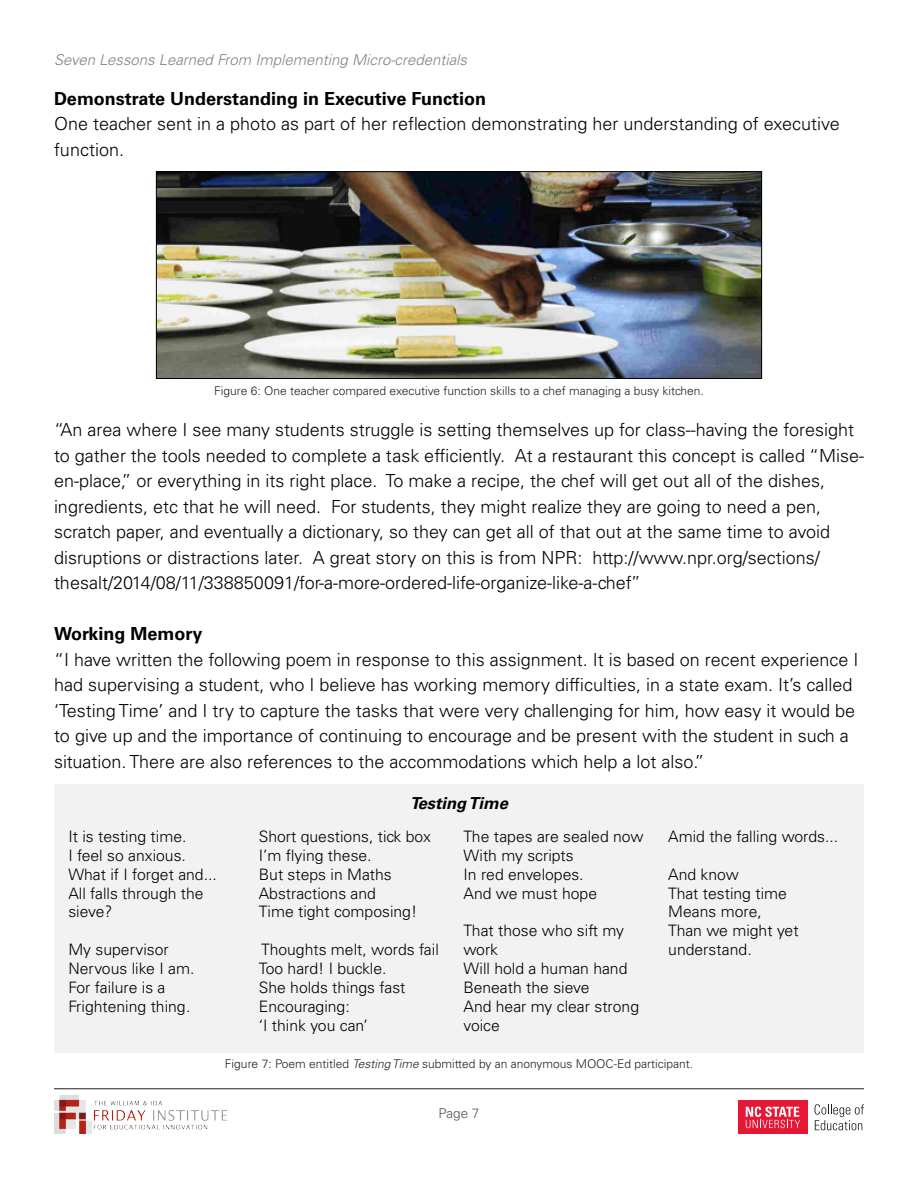
<style>
.page{position:relative;width:918px;height:1188px;background:#fff}
.page>*{position:absolute;margin:0;border:0;box-sizing:border-box;transform-origin:0 0}
.t1{font:300 18px/25.5px "Univers LT Std";color:#000}
.t2{font:700 18px "Univers LT Std";color:#000}
.t3{font:italic 700 16.5px "Univers LT Std";color:#000}
.t4{font:300 15.75px/18.9px "Univers LT Std";color:#000}
.t5{font:italic 300 15px "Univers LT Std";color:#808285}
.t6{font:300 13.5px "Univers LT Std";color:#57585a}
.t7{font:300 12px "Univers LT Std";color:#231f20}
.s1{font-style:italic}
</style>
<div class="page">
<img style="left:158px;top:173px;width:602px;height:204px">
<div style="left:156px;top:171px;width:606px;height:208px;border:1px solid #000"></div>
<div style="left:54px;top:785px;width:810px;height:268px;background:#f2f2f2"></div>
<img style="left:54px;top:1096px;width:174px;height:38px">
<hr style="left:54px;top:1088px;width:810px;height:1px;background:#231f20">
<div style="left:738px;top:1101px;width:69px;height:33px;background:#e51836"></div>
<svg style="left:746px;top:1107px;width:54px;height:21px"></svg>
<svg style="left:815px;top:1104px;width:49px;height:26px"></svg>
<p class="t5" style="left:54px;top:51px;width:415px">Seven Lessons Learned From Implementing Micro-credentials</p>
<p class="t2" style="left:54px;top:88px;width:434px">Demonstrate Understanding in Executive Function</p>
<p class="t1" style="left:54px;top:111px;width:787px">One teacher sent in a photo as part of her reflection demonstrating her understanding of executive function.</p>
<p class="t7" style="left:214px;top:383px;width:491px">Figure 6: One teacher compared executive function skills to a chef managing a busy kitchen.</p>
<p class="t1" style="left:54px;top:417px;width:812px">“An area where I see many students struggle is setting themselves up for class--having the foresight to gather the tools needed to complete a task efficiently. At a restaurant this concept is called “Mise&shy;en-place,” or everything in its right place. To make a recipe, the chef will get out all of the dishes, ingredients, etc that he will need. For students, they might realize they are going to need a pen, scratch paper, and eventually a dictionary, so they can get all of that out at the same time to avoid disruptions or distractions later. A great story on this is from NPR: http://www.npr.org/sections/ thesalt/2014/08/11/338850091/for-a-more-ordered-life-organize-like-a-chef”</p>
<p class="t2" style="left:54px;top:623px;width:150px">Working Memory</p>
<p class="t1" style="left:54px;top:647px;width:806px">“I have written the following poem in response to this assignment. It is based on recent experience I had supervising a student, who I believe has working memory difficulties, in a state exam. It’s called ‘Testing Time’ and I try to capture the tasks that were very challenging for him, how easy it would be to give up and the importance of continuing to encourage and be present with the student in such a situation. There are also references to the accommodations which help a lot also.”</p>
<p class="t4" style="left:68px;top:827px;width:120px">It is testing time.</p>
<p class="t4" style="left:68px;top:846px;width:119px">I feel so anxious.</p>
<p class="t4" style="left:68px;top:865px;width:150px">What if I forget and...</p>
<p class="t4" style="left:68px;top:883px;width:137px">All falls through the sieve?</p>
<p class="t4" style="left:68px;top:940px;width:102px">My supervisor</p>
<p class="t4" style="left:68px;top:959px;width:128px">Nervous like I am.</p>
<p class="t4" style="left:68px;top:978px;width:99px">For failure is a</p>
<p class="t4" style="left:68px;top:997px;width:123px">Frightening thing.</p>
<p class="t3" style="left:410px;top:793px;width:99px">Testing Time</p>
<p class="t4" style="left:259px;top:827px;width:174px">Short questions, tick box</p>
<p class="t4" style="left:259px;top:846px;width:114px">I’m flying these.</p>
<p class="t4" style="left:259px;top:865px;width:135px">But steps in Maths</p>
<p class="t4" style="left:259px;top:883px;width:119px">Abstractions and</p>
<p class="t4" style="left:259px;top:902px;width:160px">Time tight composing!</p>
<p class="t4" style="left:261px;top:940px;width:179px">Thoughts melt, words fail</p>
<p class="t4" style="left:259px;top:959px;width:129px">Too hard! I buckle.</p>
<p class="t4" style="left:259px;top:978px;width:148px">She holds things fast</p>
<p class="t4" style="left:259px;top:997px;width:93px">Encouraging:</p>
<p class="t4" style="left:259px;top:1016px;width:111px">‘I think you can’</p>
<p class="t4" style="left:464px;top:827px;width:182px">The tapes are sealed now</p>
<p class="t4" style="left:464px;top:846px;width:112px">With my scripts</p>
<p class="t4" style="left:464px;top:865px;width:122px">In red envelopes.</p>
<p class="t4" style="left:464px;top:883px;width:135px">And we must hope</p>
<p class="t4" style="left:464px;top:921px;width:162px">That those who sift my work</p>
<p class="t4" style="left:464px;top:959px;width:166px">Will hold a human hand</p>
<p class="t4" style="left:464px;top:978px;width:127px">Beneath the sieve</p>
<p class="t4" style="left:464px;top:997px;width:177px">And hear my clear strong voice</p>
<p class="t4" style="left:668px;top:827px;width:172px">Amid the falling words...</p>
<p class="t4" style="left:668px;top:865px;width:72px">And know</p>
<p class="t4" style="left:668px;top:883px;width:120px">That testing time</p>
<p class="t4" style="left:668px;top:902px;width:95px">Means more,</p>
<p class="t4" style="left:668px;top:921px;width:132px">Than we might yet understand.</p>
<p class="t7" style="left:225px;top:1056px;width:470px">Figure 7: Poem entitled <span class="s1">Testing Time</span> submitted by an anonymous MOOC-Ed participant.</p>
<p class="t6" style="left:439px;top:1105px;width:42px">Page 7</p>
</div>
